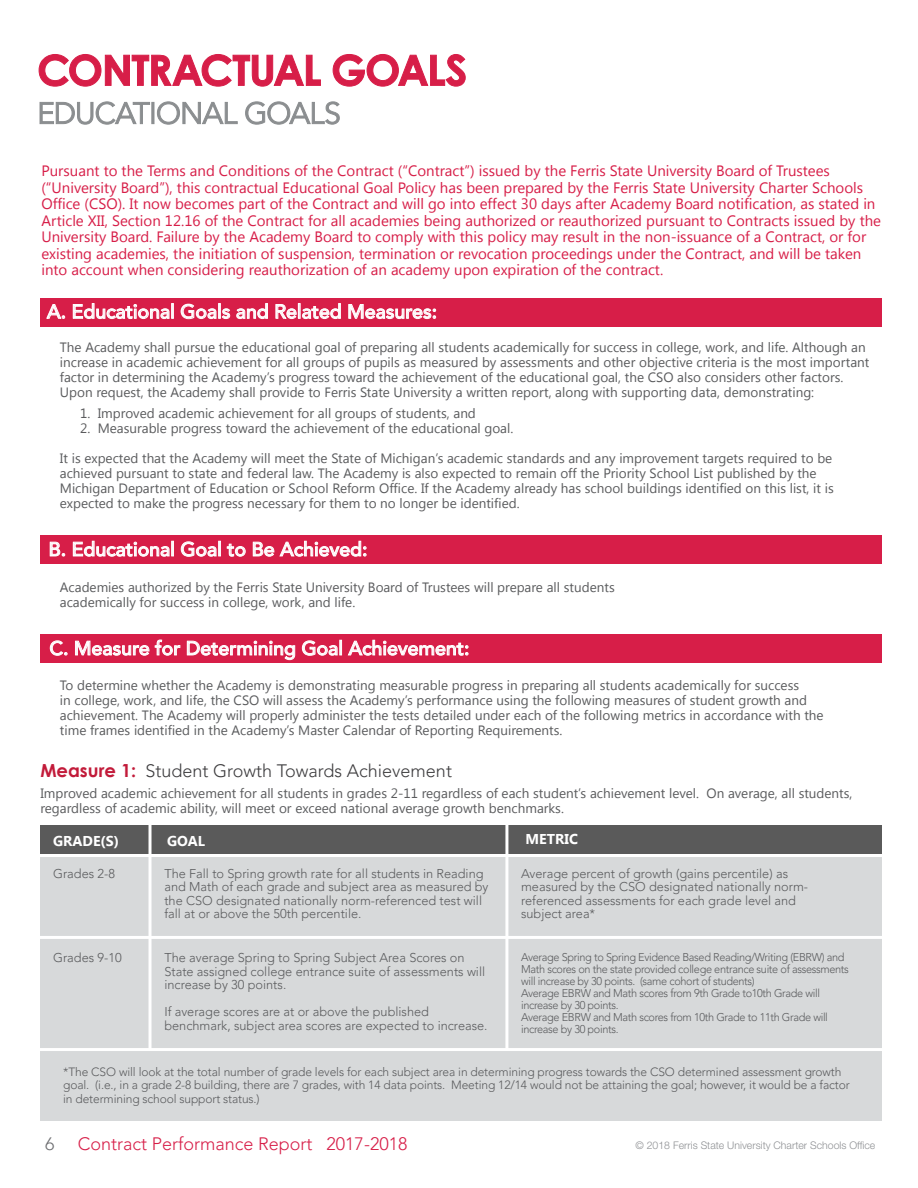
<style>
.page{position:relative;width:918px;height:1188px;background:#fff}
.page>*{position:absolute;margin:0;border:0;box-sizing:border-box;transform-origin:0 0}
.t1{font:500 19.5px "Avenir LT Pro";color:#fff}
.t2{font:300 18px "Avenir LT Pro";color:#3d3c3e}
.t3{font:300 18px "Avenir LT Pro";color:#d71e48}
.t4{font:300 18px "Avenir LT Pro";color:#6d6e71}
.t5{font:15px/16.5px "Segoe UI";color:#d71e48}
.t6{font:700 14.25px "Segoe UI";color:#fff}
.t7{font:13.5px/15px "Segoe UI";color:#5a5b5d}
.t8{font:300 12.75px/13.5px "Avenir LT Pro";color:#5a5b5d}
.t9{font:300 12px/13.5px "Avenir LT Pro";letter-spacing:-.01em;color:#5a5b5d}
.t10{font:300 11.25px/12px "Avenir LT Pro";letter-spacing:-.03em;color:#5a5b5d}
.t11{font:300 10.5px "Helvetica Neue LT Std";color:#8f9194}
.s1{font-family:"Century Gothic";font-weight:700;color:#c21b3a}
</style>
<div class="page">
<div style="left:40px;top:858px;width:842px;height:263px;background:#d7d9da"></div>
<div style="left:40px;top:826px;width:842px;height:28px;background:#5a5a5a"></div>
<hr style="left:505px;top:823px;width:3px;height:227px;background:#fff">
<hr style="left:149px;top:822px;width:3px;height:228px;background:#fff">
<svg style="left:39px;top:101px;width:301px;height:24px"></svg>
<svg style="left:39px;top:54px;width:427px;height:33px"></svg>
<div style="left:40px;top:298px;width:841px;height:29px;background:#d71e48"></div>
<svg style="left:46px;top:304px;width:20px;height:15px"></svg>
<svg style="left:73px;top:303px;width:97px;height:16px"></svg>
<div style="left:171px;top:303px;width:3px;height:16px;border:1px solid #fff"></div>
<svg style="left:180px;top:303px;width:50px;height:16px"></svg>
<svg style="left:236px;top:303px;width:32px;height:16px"></svg>
<svg style="left:275px;top:303px;width:66px;height:16px"></svg>
<svg style="left:348px;top:304px;width:89px;height:15px"></svg>
<div style="left:40px;top:536px;width:841px;height:28px;background:#d71e48"></div>
<svg style="left:50px;top:541px;width:16px;height:16px"></svg>
<svg style="left:73px;top:540px;width:97px;height:17px"></svg>
<div style="left:171px;top:541px;width:3px;height:15px;border:1px solid #fff"></div>
<svg style="left:181px;top:541px;width:36px;height:16px"></svg>
<div style="left:218px;top:541px;width:3px;height:15px;border:1px solid #fff"></div>
<svg style="left:227px;top:543px;width:19px;height:14px"></svg>
<svg style="left:253px;top:540px;width:114px;height:17px"></svg>
<div style="left:40px;top:634px;width:842px;height:29px;background:#d71e48"></div>
<svg style="left:50px;top:640px;width:18px;height:16px"></svg>
<svg style="left:75px;top:639px;width:106px;height:17px"></svg>
<svg style="left:187px;top:640px;width:108px;height:20px"></svg>
<svg style="left:302px;top:640px;width:36px;height:16px"></svg>
<div style="left:339px;top:640px;width:3px;height:15px;border:1px solid #fff"></div>
<svg style="left:347px;top:639px;width:122px;height:17px"></svg>
<hr style="left:38px;top:936px;width:850px;height:3px;background:#fff">
<hr style="left:36px;top:1048px;width:850px;height:3px;background:#fff">
<p class="t5" style="left:41px;top:162px;width:841px">Pursuant to the Terms and Conditions of the Contract (“Contract”) issued by the Ferris State University Board of Trustees (“University Board”), this contractual Educational Goal Policy has been prepared by the Ferris State University Charter Schools Office (CSO). It now becomes part of the Contract and will go into effect 30 days after Academy Board notification, as stated in Article XII, Section 12.16 of the Contract for all academies being authorized or reauthorized pursuant to Contracts issued by the University Board. Failure by the Academy Board to comply with this policy may result in the non-issuance of a Contract, or for existing academies, the initiation of suspension, termination or revocation proceedings under the Contract, and will be taken into account when considering reauthorization of an academy upon expiration of the contract.</p>
<h1 class="t1" style="left:47px;top:300px;width:392px">A. Educational Goals and Related Measures:</h1>
<p class="t7" style="left:60px;top:339px;width:811px">The Academy shall pursue the educational goal of preparing all students academically for success in college, work, and life. Although an increase in academic achievement for all groups of pupils as measured by assessments and other objective criteria is the most important factor in determining the Academy’s progress toward the achievement of the educational goal, the CSO also considers other factors.<br>Upon request, the Academy shall provide to Ferris State University a written report, along with supporting data, demonstrating:</p>
<p class="t7" style="left:80px;top:405px;width:397px">1. Improved academic achievement for all groups of students, and</p>
<p class="t7" style="left:80px;top:420px;width:435px">2. Measurable progress toward the achievement of the educational goal.</p>
<p class="t7" style="left:60px;top:450px;width:775px">It is expected that the Academy will meet the State of Michigan’s academic standards and any improvement targets required to be achieved pursuant to state and federal law. The Academy is also expected to remain off the Priority School List published by the Michigan Department of Education or School Reform Office. If the Academy already has school buildings identified on this list, it is expected to make the progress necessary for them to no longer be identified.</p>
<h1 class="t1" style="left:48px;top:538px;width:321px">B. Educational Goal to Be Achieved:</h1>
<p class="t7" style="left:60px;top:579px;width:556px">Academies authorized by the Ferris State University Board of Trustees will prepare all students academically for success in college, work, and life.</p>
<h1 class="t1" style="left:49px;top:637px;width:422px">C. Measure for Determining Goal Achievement:</h1>
<p class="t7" style="left:60px;top:677px;width:765px">To determine whether the Academy is demonstrating measurable progress in preparing all students academically for success<br>in college, work, and life, the CSO will assess the Academy’s performance using the following measures of student growth and achievement. The Academy will properly administer the tests detailed under each of the following metrics in accordance with the time frames identified in the Academy’s Master Calendar of Reporting Requirements.</p>
<h2 class="t2" style="left:40px;top:760px;width:413px"><span class="s1">Measure 1:</span> Student Growth Towards Achievement</h2>
<p class="t7" style="left:40px;top:785px;width:814px">Improved academic achievement for all students in grades 2-11 regardless of each student’s achievement level. On average, all students, regardless of academic ability, will meet or exceed national average growth benchmarks.</p>
<p class="t6" style="left:53px;top:830px;width:68px">GRADE(S)</p>
<p class="t6" style="left:167px;top:830px;width:40px">GOAL</p>
<p class="t6" style="left:526px;top:829px;width:54px">METRIC</p>
<p class="t8" style="left:164px;top:867px;width:326px">The Fall to Spring growth rate for all students in Reading and Math of each grade and subject area as measured by the CSO designated nationally norm-referenced test will fall at or above the 50th percentile.</p>
<p class="t8" style="left:521px;top:867px;width:289px">Average percent of growth (gains percentile) as measured by the CSO designated nationally norm&shy;referenced assessments for each grade level and subject area*</p>
<p class="t8" style="left:53px;top:867px;width:63px">Grades 2-8</p>
<p class="t8" style="left:53px;top:951px;width:70px">Grades 9-10</p>
<p class="t8" style="left:164px;top:951px;width:322px">The average Spring to Spring Subject Area Scores on<br>State assigned college entrance suite of assessments will increase by 30 points.</p>
<p class="t8" style="left:164px;top:1005px;width:325px">If average scores are at or above the published benchmark, subject area scores are expected to increase.</p>
<p class="t9" style="left:63px;top:1065px;width:788px">*The CSO will look at the total number of grade levels for each subject area in determining progress towards the CSO determined assessment growth goal. (i.e., in a grade 2-8 building, there are 7 grades, with 14 data points. Meeting 12/14 would not be attaining the goal; however, it would be a factor in determining school support status.)</p>
<p class="t10" style="left:521px;top:951px;width:329px">Average Spring to Spring Evidence Based Reading/Writing (EBRW) and Math scores on the state provided college entrance suite of assessments will increase by 30 points. (same cohort of students)<br>Average EBRW and Math scores from 9th Grade to10th Grade will increase by 30 points.<br>Average EBRW and Math scores from 10th Grade to 11th Grade will increase by 30 points.</p>
<h2 class="t4" style="left:45px;top:1133px;width:11px">6</h2>
<h2 class="t3" style="left:78px;top:1133px;width:331px">Contract Performance Report 2017-2018</h2>
<p class="t11" style="left:635px;top:1139px;width:241px">© 2018 Ferris State University Charter Schools Office</p>
</div>
